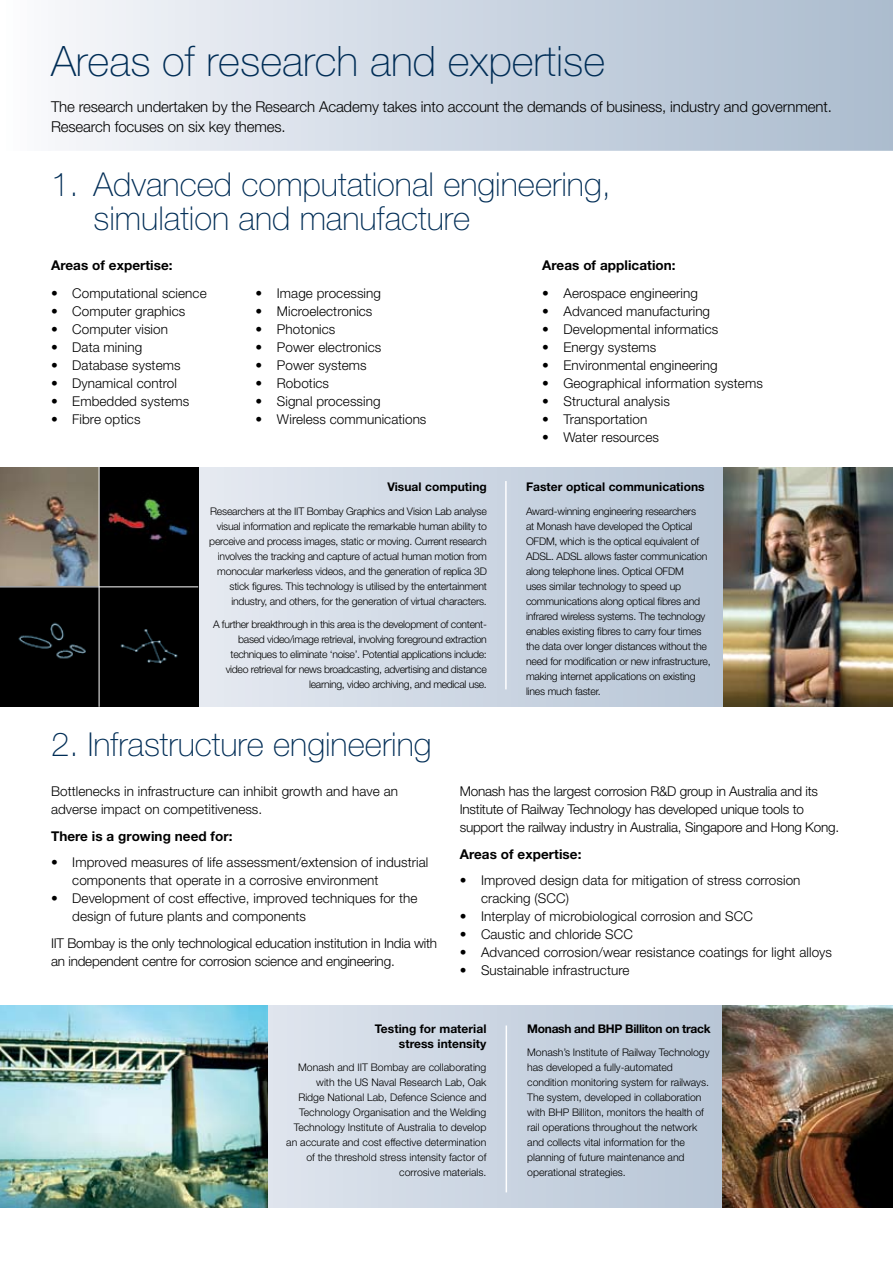
<style>
.page{position:relative;width:893px;height:1263px;background:#fff}
.page>*{position:absolute;margin:0;border:0;box-sizing:border-box;transform-origin:0 0}
.t1{font:100 42px "Helvetica Neue";color:#002d56}
.t2{font:100 33px/34.5px "Helvetica Neue";color:#002d56}
.t3{font:300 15px/19.5px "Helvetica Neue";letter-spacing:-.01em;color:#000}
.t4{font:300 13.5px/18px "Helvetica Neue";letter-spacing:.005em;color:#000}
.t5{font:300 13.5px/18px "Helvetica Neue";letter-spacing:-.015em;color:#000}
.t6{font:700 13.5px "Helvetica Neue";letter-spacing:.005em;color:#000}
.t7{font:700 12px/15px "Helvetica Neue";letter-spacing:.005em;color:#000;text-align:right}
.t8{font:700 12px "Helvetica Neue";letter-spacing:-.025em;color:#000}
.t9{font:300 10.5px/15px "Helvetica Neue";letter-spacing:-.02em;color:#000}
.t10{font:300 10.5px/15px "Helvetica Neue";color:#000;text-align:right}
</style>
<div class="page">
<svg style="left:198px;top:467px;width:526px;height:239px;background:#cdd6e2"></svg>
<img style="left:724px;top:467px;width:169px;height:239px">
<img style="left:0;top:467px;width:99px;height:119px">
<div style="left:0;top:0;width:893px;height:151px;background:linear-gradient(to right,#f9f9fc,#a9bacd)"></div>
<hr style="left:505px;top:481px;width:2px;height:208px;background:#fff">
<svg style="left:267px;top:1005px;width:456px;height:203px;background:#cad4e1"></svg>
<hr style="left:506px;top:1025px;width:1px;height:167px;background:#fff">
<img style="left:723px;top:1005px;width:170px;height:203px">
<img style="left:0;top:1005px;width:267px;height:203px">
<svg style="left:100px;top:467px;width:98px;height:119px;background:#060504"></svg>
<div style="left:0;top:587px;width:99px;height:119px;background:#000"></div>
<div style="left:99px;top:587px;width:99px;height:119px;background:#000"></div>
<hr style="left:99px;top:467px;width:1px;height:240px;background:#fff">
<h1 class="t1" style="left:51px;top:37px;width:556px">Areas of research and expertise</h1>
<h3 class="t3" style="left:51px;top:97px;width:782px">The research undertaken by the Research Academy takes into account the demands of business, industry and government.<br>Research focuses on six key themes.</h3>
<h2 class="t2" style="left:94px;top:167px;width:519px;text-indent:-43px">1. Advanced computational engineering, simulation and manufacture</h2>
<p class="t6" style="left:51px;top:257px;width:123px">Areas of expertise:</p>
<p class="t4" style="left:51px;top:284px;width:157px">• Computational science</p>
<p class="t4" style="left:51px;top:302px;width:136px">• Computer graphics</p>
<p class="t4" style="left:51px;top:320px;width:118px">• Computer vision</p>
<p class="t4" style="left:51px;top:338px;width:93px">• Data mining</p>
<p class="t4" style="left:51px;top:356px;width:131px">• Database systems</p>
<p class="t4" style="left:51px;top:374px;width:127px">• Dynamical control</p>
<p class="t4" style="left:51px;top:392px;width:140px">• Embedded systems</p>
<p class="t4" style="left:51px;top:410px;width:91px">• Fibre optics</p>
<p class="t4" style="left:256px;top:284px;width:127px">• Image processing</p>
<p class="t4" style="left:256px;top:302px;width:118px">• Microelectronics</p>
<p class="t4" style="left:256px;top:320px;width:81px">• Photonics</p>
<p class="t4" style="left:256px;top:338px;width:127px">• Power electronics</p>
<p class="t4" style="left:256px;top:356px;width:113px">• Power systems</p>
<p class="t4" style="left:256px;top:374px;width:75px">• Robotics</p>
<p class="t4" style="left:256px;top:392px;width:126px">• Signal processing</p>
<p class="t4" style="left:256px;top:410px;width:172px">• Wireless communications</p>
<p class="t7" style="left:387px;top:479px;width:101px">Visual computing</p>
<p class="t9" style="left:209px;top:503px;width:279px;text-align:right">Researchers at the IIT Bombay Graphics and Vision Lab analyse visual information and replicate the remarkable human ability to perceive and process images, static or moving. Current research involves the tracking and capture of actual human motion from monocular markerless videos, and the generation of replica 3D stick figures. This technology is utilised by the entertainment industry, and others, for the generation of virtual characters.</p>
<p class="t9" style="left:213px;top:617px;width:275px;text-align:right">A further breakthrough in this area is the development of content&shy;based video/image retrieval, involving foreground extraction techniques to eliminate ‘noise’. Potential applications include: video retrieval for news broadcasting, advertising and distance learning, video archiving, and medical use.</p>
<h2 class="t2" style="left:51px;top:727px;width:382px">2. Infrastructure engineering</h2>
<p class="t6" style="left:542px;top:257px;width:135px">Areas of application:</p>
<p class="t4" style="left:542px;top:284px;width:157px">• Aerospace engineering</p>
<p class="t4" style="left:542px;top:302px;width:169px">• Advanced manufacturing</p>
<p class="t4" style="left:542px;top:320px;width:178px">• Developmental informatics</p>
<p class="t4" style="left:542px;top:338px;width:116px">• Energy systems</p>
<p class="t4" style="left:542px;top:356px;width:177px">• Environmental engineering</p>
<p class="t4" style="left:542px;top:374px;width:222px">• Geographical information systems</p>
<p class="t4" style="left:542px;top:392px;width:129px">• Structural analysis</p>
<p class="t4" style="left:542px;top:410px;width:107px">• Transportation</p>
<p class="t4" style="left:542px;top:428px;width:118px">• Water resources</p>
<p class="t7" style="left:526px;top:479px;width:180px">Faster optical communications</p>
<p class="t9" style="left:526px;top:503px;width:186px">Award-winning engineering researchers<br>at Monash have developed the Optical OFDM, which is the optical equivalent of ADSL. ADSL allows faster communication along telephone lines. Optical OFDM<br>uses similar technology to speed up communications along optical fibres and infrared wireless systems. The technology enables existing fibres to carry four times the data over longer distances without the need for modification or new infrastructure, making internet applications on existing lines much faster.</p>
<p class="t4" style="left:51px;top:782px;width:349px">Bottlenecks in infrastructure can inhibit growth and have an adverse impact on competitiveness.</p>
<p class="t6" style="left:51px;top:828px;width:183px">There is a growing need for:</p>
<p class="t4" style="left:72px;top:853px;width:357px;text-indent:-21px">• Improved measures of life assessment/extension of industrial components that operate in a corrosive environment</p>
<p class="t4" style="left:72px;top:889px;width:347px;text-indent:-21px">• Development of cost effective, improved techniques for the design of future plants and components</p>
<p class="t5" style="left:51px;top:934px;width:388px">IIT Bombay is the only technological education institution in India with an independent centre for corrosion science and engineering.</p>
<p class="t5" style="left:460px;top:782px;width:381px">Monash has the largest corrosion R&amp;D group in Australia and its<br>Institute of Railway Technology has developed unique tools to support the railway industry in Australia, Singapore and Hong Kong.</p>
<p class="t6" style="left:460px;top:846px;width:123px">Areas of expertise:</p>
<p class="t4" style="left:481px;top:871px;width:321px;text-indent:-21px">• Improved design data for mitigation of stress corrosion cracking (SCC)</p>
<p class="t4" style="left:460px;top:907px;width:295px">• Interplay of microbiological corrosion and SCC</p>
<p class="t4" style="left:460px;top:925px;width:175px">• Caustic and chloride SCC</p>
<p class="t4" style="left:460px;top:943px;width:374px">• Advanced corrosion/wear resistance coatings for light alloys</p>
<p class="t4" style="left:460px;top:961px;width:171px">• Sustainable infrastructure</p>
<p class="t7" style="left:375px;top:1021px;width:113px">Testing for material stress intensity</p>
<p class="t10" style="left:286px;top:1060px;width:202px">Monash and IIT Bombay are collaborating with the US Naval Research Lab, Oak<br>Ridge National Lab, Defence Science and Technology Organisation and the Welding Technology Institute of Australia to develop an accurate and cost effective determination of the threshold stress intensity factor of corrosive materials.</p>
<p class="t8" style="left:527px;top:1021px;width:185px">Monash and BHP Billiton on track</p>
<p class="t9" style="left:527px;top:1045px;width:184px">Monash’s Institute of Railway Technology has developed a fully-automated condition monitoring system for railways.<br>The system, developed in collaboration with BHP Billiton, monitors the health of rail operations throughout the network and collects vital information for the planning of future maintenance and operational strategies.</p>
</div>
